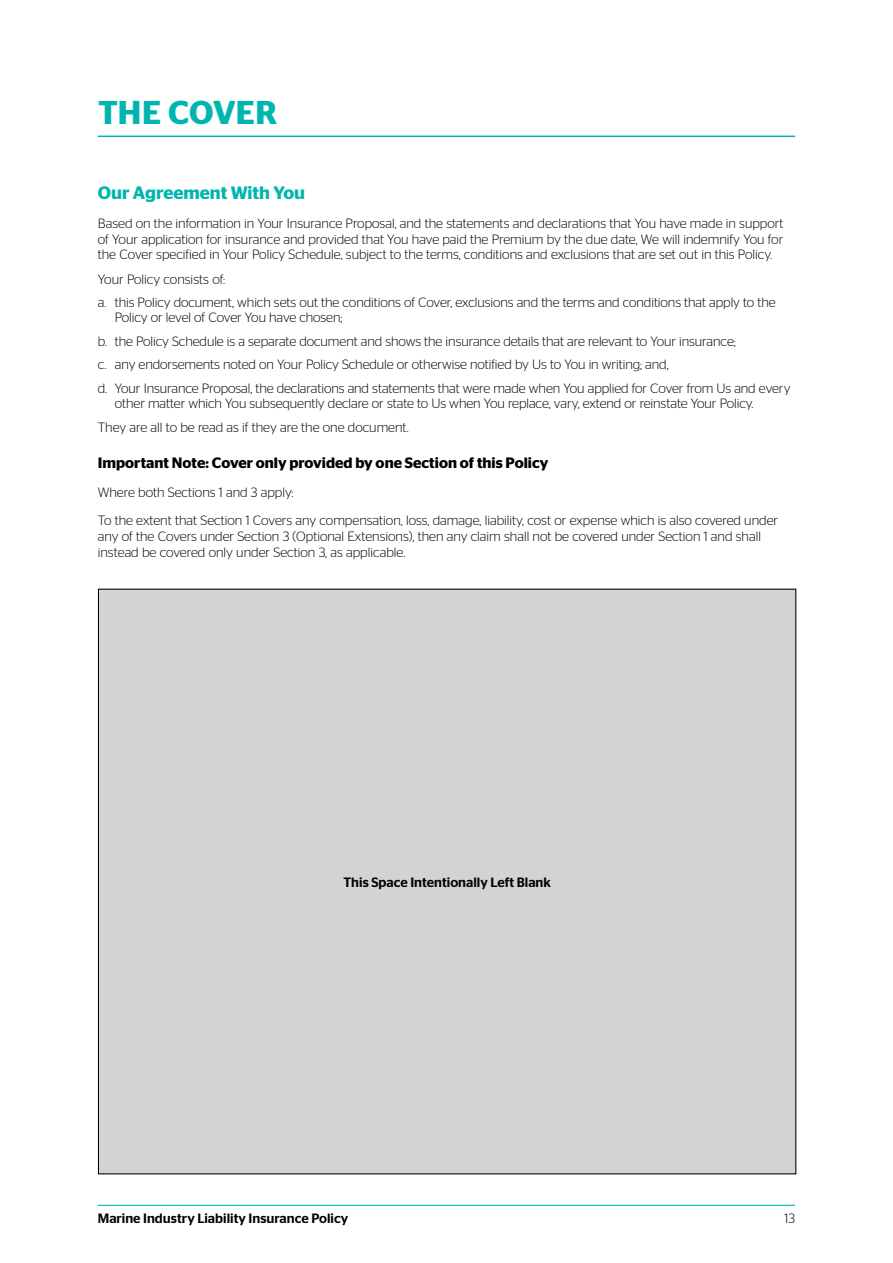
<style>
.page{position:relative;width:893px;height:1263px;background:#fff}
.page>*{position:absolute;margin:0;border:0;box-sizing:border-box;transform-origin:0 0}
.t1{font:600 33px "Stag Sans";letter-spacing:.005em;color:#00b5af}
.t2{font:600 18px "Stag Sans";color:#00b5af}
.t3{font:600 15px "Stag Sans";color:#000}
.t4{font:300 13.5px/23.5px "Stag Sans";letter-spacing:-.005em;color:#000}
.t5{font:500 13.5px "Stag Sans";color:#000}
</style>
<div class="page">
<hr style="left:98px;top:1205px;width:697px;height:1px;background:#00b5af">
<hr style="left:98px;top:136px;width:697px;height:1px;background:#00b5af">
<div style="left:98px;top:589px;width:698px;height:585px;background:#d1d3d4"></div>
<h1 class="t1" style="left:98px;top:93px;width:181px">THE COVER</h1>
<h2 class="t2" style="left:98px;top:183px;width:209px">Our Agreement With You</h2>
<p class="t4" style="left:98px;top:215px;width:687px;line-height:15.8px;text-align:justify">Based on the information in Your Insurance Proposal, and the statements and declarations that You have made in support of Your application for insurance and provided that You have paid the Premium by the due date, We will indemnify You for the Cover specified in Your Policy Schedule, subject to the terms, conditions and exclusions that are set out in this Policy.</p>
<p class="t4" style="left:98px;top:267px;width:679px">Your Policy consists of:<br>a. this Policy document, which sets out the conditions of Cover, exclusions and the terms and conditions that apply to the</p>
<p class="t4" style="left:98px;top:305px;width:694px;text-indent:17px">Policy or level of Cover You have chosen;<br>b. the Policy Schedule is a separate document and shows the insurance details that are relevant to Your insurance;<br>c. any endorsements noted on Your Policy Schedule or otherwise notified by Us to You in writing; and,<br>d. Your Insurance Proposal, the declarations and statements that were made when You applied for Cover from Us and every</p>
<p class="t4" style="left:98px;top:391px;width:657px;line-height:24.3px;text-indent:17px">other matter which You subsequently declare or state to Us when You replace, vary, extend or reinstate Your Policy.<br>They are all to be read as if they are the one document.</p>
<p class="t3" style="left:98px;top:454px;width:452px">Important Note: Cover only provided by one Section of this Policy</p>
<p class="t4" style="left:98px;top:478px;width:682px;line-height:28.5px">Where both Sections 1 and 3 apply:<br>To the extent that Section 1 Covers any compensation, loss, damage, liability, cost or expense which is also covered under</p>
<p class="t4" style="left:98px;top:528px;width:665px;line-height:15.8px">any of the Covers under Section 3 (Optional Extensions), then any claim shall not be covered under Section 1 and shall instead be covered only under Section 3, as applicable.</p>
<p class="t5" style="left:343px;top:874px;width:209px">This Space Intentionally Left Blank</p>
<p class="t5" style="left:98px;top:1210px;width:252px">Marine Industry Liability Insurance Policy</p>
<p class="t4" style="left:785px;top:1206px;width:12px">13</p>
</div>
